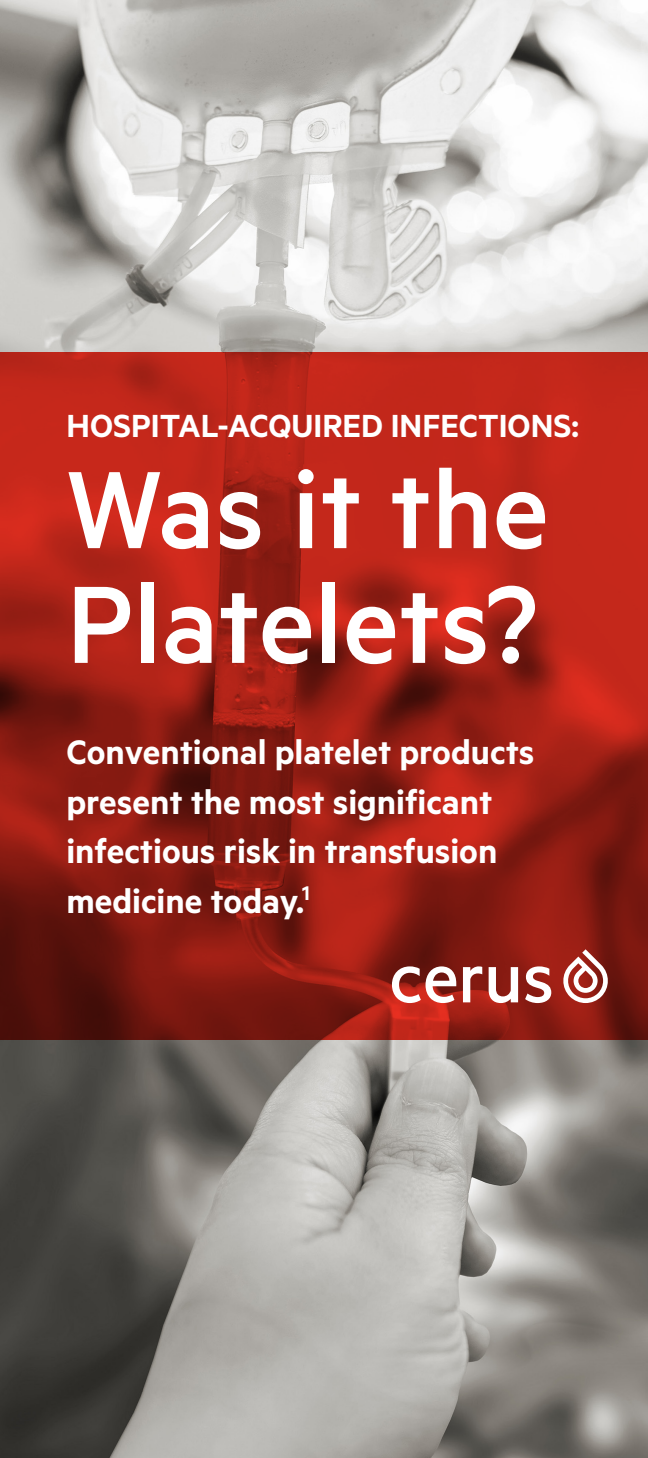
<style>
.page{position:relative;width:648px;height:1458px;background:#fff}
.page>*{position:absolute;margin:0;border:0;box-sizing:border-box;transform-origin:0 0}
.t1{font:500 123.75px/114.8px "Metric";color:#fff}
.t2{font:600 38.25px/49.5px "Metric";color:#fff}
.t3{font:600 36px "Metric";color:#fff}
</style>
<div class="page">
<img style="left:0;top:0;width:648px;height:1458px">
<svg style="left:0;top:353px;width:648px;height:687px"></svg>
<svg style="left:463px;top:966px;width:19px;height:36px"></svg>
<svg style="left:489px;top:967px;width:29px;height:36px"></svg>
<svg style="left:525px;top:966px;width:26px;height:37px"></svg>
<svg style="left:392px;top:966px;width:64px;height:37px"></svg>
<svg style="left:561px;top:949px;width:49px;height:54px"></svg>
<p class="t3" style="left:67px;top:404px;width:514px">HOSPITAL-ACQUIRED INFECTIONS:</p>
<p class="t1" style="left:66px;top:449px;width:484px">Was it the<br>Platelets?</p>
<p class="t2" style="left:66px;top:726px;width:469px">Conventional platelet products present the most significant infectious risk in transfusion medicine today.<sup>1</sup></p>
</div>
